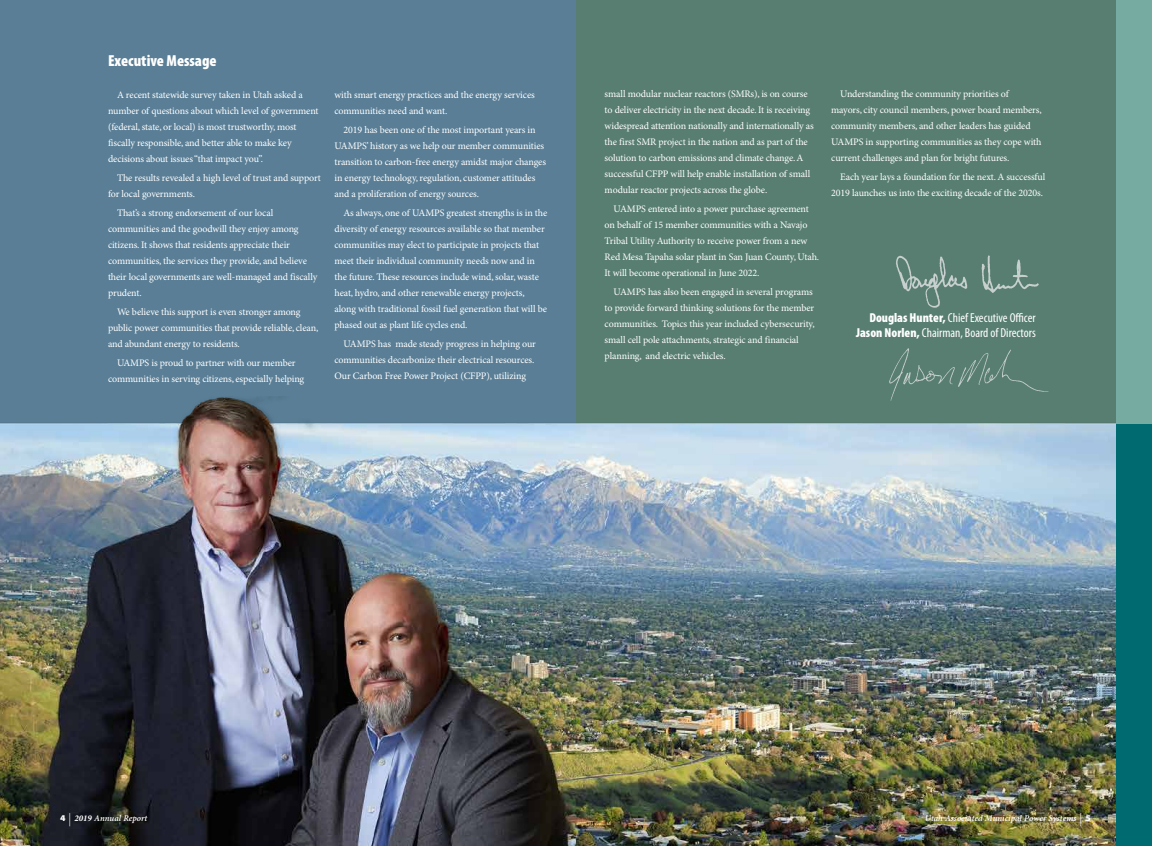
<style>
.page{position:relative;width:1152px;height:846px;background:#fff}
.page>*{position:absolute;margin:0;border:0;box-sizing:border-box;transform-origin:0 0}
.t1{font:900 condensed 16px "Myriad Pro";color:#fff}
.t2{font:300 13.2px "Myriad Pro";color:#fff}
.t3{font:condensed 13px/15.6px "Myriad Pro";color:#fff;text-align:right}
.t4{font:10px/16px "Minion Pro";letter-spacing:-.01em;color:#fff}
.t5{font:italic 600 8.8px "Minion Pro";color:#fff}
.s1{font-weight:900}
.s2{font-family:"Myriad Pro";font-weight:900;font-style:normal;font-stretch:semi-expanded}
.s3{font-family:"Myriad Pro";font-weight:300;font-style:normal;font-size:13.2px}
.s4{font-weight:700}
.s5{font-weight:900;font-stretch:semi-expanded;font-size:8.8px}
</style>
<div class="page">
<div style="left:576px;top:0;width:576px;height:424px;background:#587e71"></div>
<div style="left:0;top:0;width:576px;height:424px;background:#597e96"></div>
<img style="left:896px;top:255px;width:143px;height:53px">
<img style="left:0;top:397px;width:1116px;height:449px">
<div style="left:1116px;top:423px;width:36px;height:423px;background:#006a71"></div>
<div style="left:1116px;top:0;width:36px;height:423px;background:#76aba2"></div>
<img style="left:885px;top:348px;width:166px;height:56px">
<h1 class="t1" style="left:108px;top:52px;width:110px">Executive Message</h1>
<p class="t4" style="left:108px;top:87px;width:212px;text-indent:9px">A recent statewide survey taken in Utah asked a number of questions about which level of government (federal, state, or local) is most trustworthy, most fiscally responsible, and better able to make key decisions about issues “that impact you”.</p>
<p class="t4" style="left:108px;top:170px;width:214px;text-indent:9px">The results revealed a high level of trust and support for local governments.</p>
<p class="t4" style="left:108px;top:205px;width:211px;text-indent:9px">That’s a strong endorsement of our local communities and the goodwill they enjoy among citizens. It shows that residents appreciate their communities, the services they provide, and believe their local governments are well-managed and fiscally prudent.</p>
<p class="t4" style="left:108px;top:304px;width:212px;text-indent:9px">We believe this support is even stronger among public power communities that provide reliable, clean, and abundant energy to residents.</p>
<p class="t4" style="left:108px;top:355px;width:198px;text-align:center">UAMPS is proud to partner with our member communities in serving citizens, especially helping</p>
<p class="t4" style="left:334px;top:87px;width:202px">with smart energy practices and the energy services communities need and want.</p>
<p class="t4" style="left:334px;top:122px;width:213px;text-indent:9px">2019 has been one of the most important years in UAMPS’ history as we help our member communities transition to carbon-free energy amidst major changes in energy technology, regulation, customer attitudes and a proliferation of energy sources.</p>
<p class="t4" style="left:334px;top:205px;width:214px;text-indent:9px">As always, one of UAMPS greatest strengths is in the diversity of energy resources available so that member communities may elect to participate in projects that meet their individual community needs now and in the future. These resources include wind, solar, waste heat, hydro, and other renewable energy projects, along with traditional fossil fuel generation that will be phased out as plant life cycles end.</p>
<p class="t4" style="left:334px;top:336px;width:203px;text-indent:9px">UAMPS has made steady progress in helping our communities decarbonize their electrical resources.<br>Our Carbon Free Power Project (CFPP), utilizing</p>
<p class="t4" style="left:605px;top:86px;width:211px">small modular nuclear reactors (SMRs), is on course to deliver electricity in the next decade. It is receiving widespread attention nationally and internationally as the first SMR project in the nation and as part of the solution to carbon emissions and climate change. A successful CFPP will help enable installation of small modular reactor projects across the globe.</p>
<p class="t4" style="left:605px;top:201px;width:216px;text-indent:9px">UAMPS entered into a power purchase agreement on behalf of 15 member communities with a Navajo Tribal Utility Authority to receive power from a new Red Mesa Tapaha solar plant in San Juan County, Utah.<br>It will become operational in June 2022.</p>
<p class="t4" style="left:605px;top:284px;width:212px;text-indent:9px">UAMPS has also been engaged in several programs to provide forward thinking solutions for the member communities. Topics this year included cybersecurity, small cell pole attachments, strategic and financial planning, and electric vehicles.</p>
<p class="t4" style="left:831px;top:86px;width:212px;text-indent:9px">Understanding the community priorities of mayors, city council members, power board members, community members, and other leaders has guided UAMPS in supporting communities as they cope with current challenges and plan for bright futures.</p>
<p class="t4" style="left:831px;top:169px;width:216px;text-align:right">Each year lays a foundation for the next. A successful<br>2019 launches us into the exciting decade of the 2020s.</p>
<h3 class="t3" style="left:856px;top:310px;width:181px"><span class="s1">Douglas Hunter,</span> Chief Executive Officer<br><span class="s1">Jason Norlen,</span> Chairman, Board of Directors</h3>
<p class="t5" style="left:60px;top:813px;width:89px"><span class="s2">4</span> <span class="s3">|</span> <span class="s4">2019</span> Annual Report</p>
<h2 class="t2" style="left:1080px;top:811px;width:13px">| <span class="s5">5</span></h2>
<p class="t5" style="left:925px;top:813px;width:153px">Utah Associated Municipal Power Systems</p>
</div>
